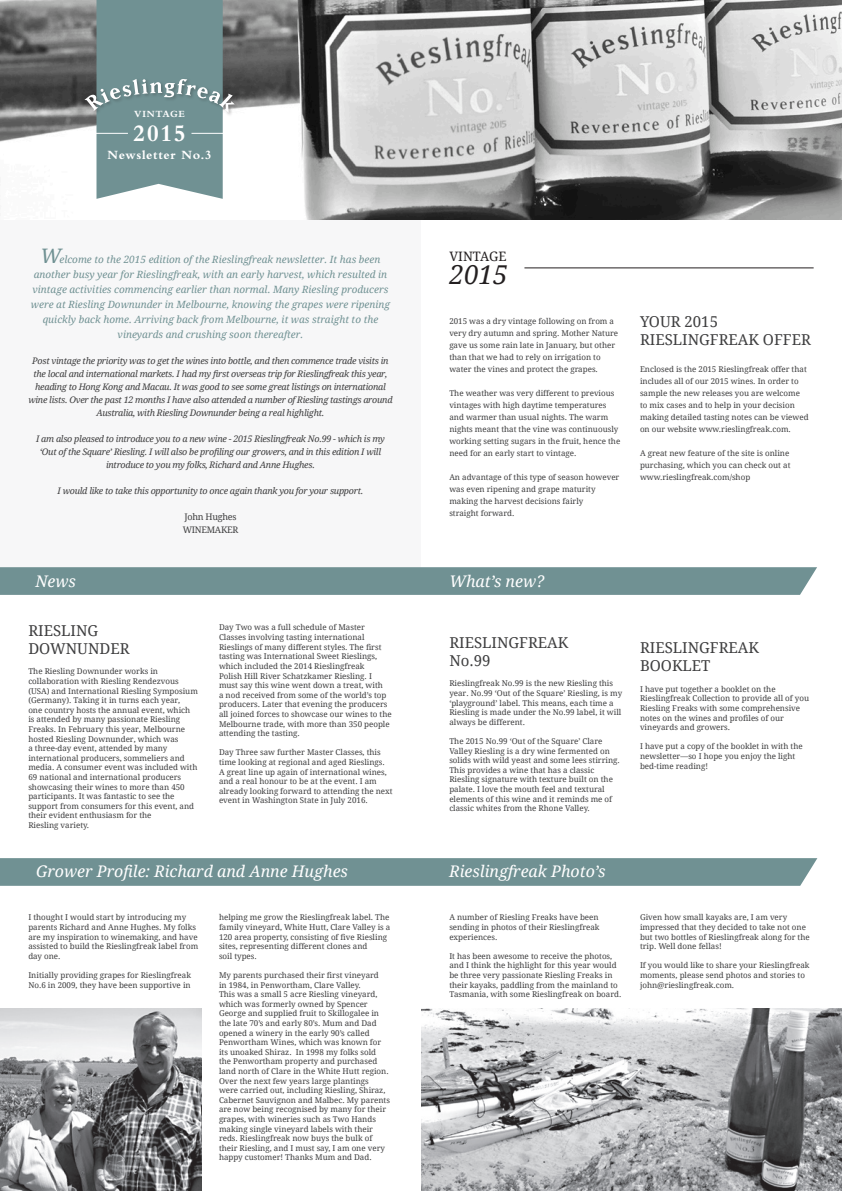
<style>
.page{position:relative;width:842px;height:1191px;background:#fff}
.page>*{position:absolute;margin:0;border:0;box-sizing:border-box;transform-origin:0 0}
.t1{font:italic 26px "Droid Serif";color:#231f20}
.t2{font:700 24.7px "Bembo Std";color:#fff}
.t3{font:italic 16px "Droid Serif";color:#fff}
.t4{font:15px/18px "Droid Serif";color:#3e3e3f}
.t5{font:700 13.1px "Bembo Std";letter-spacing:.05em;color:#fff}
.t6{font:13px "Droid Serif";color:#231f20}
.t7{font:italic 10px/15px "Droid Serif";color:#709193;text-align:center}
.t8{font:700 9.9px "Bembo Std";letter-spacing:.075em;color:#fff}
.t9{font:italic 9px/13px "Droid Serif";letter-spacing:-.03em;color:#3e3e3f;text-align:center}
.t10{font:9px "Droid Serif";letter-spacing:-.03em;color:#3e3e3f}
.t11{font:8px/9.6px "Droid Serif";color:#3e3e3f}
.s1{font-size:20px}
</style>
<div class="page">
<img style="left:421px;top:1008px;width:421px;height:183px">
<div style="left:0;top:0;width:421px;height:575px;background:#f7f7f8"></div>
<img style="left:0;top:0;width:842px;height:220px">
<svg style="left:0;top:567px;width:817px;height:28px"></svg>
<hr style="left:524px;top:268px;width:290px;height:1px;background:#231f20">
<div style="left:0;top:858px;width:817px;height:27px;background:#709193"></div>
<div style="left:84px;top:78px;width:155px;height:39px;background:#231f20;opacity:.3"></div>
<svg style="left:84px;top:0;width:151px;height:202px"></svg>
<img style="left:0;top:1008px;width:202px;height:183px">
<p class="t8" style="left:134px;top:108px;width:52px">VINTAGE</p>
<p class="t2" style="left:133px;top:119px;width:54px">2015</p>
<p class="t5" style="left:108px;top:147px;width:106px">Newsletter No.3</p>
<p class="t7" style="left:31px;top:252px;width:361px"><span class="s1">W</span>elcome to the 2015 edition of the Rieslingfreak newsletter. It has been another busy year for Rieslingfreak, with an early harvest, which resulted in vintage activities commencing earlier than normal. Many Riesling producers were at Riesling Downunder in Melbourne, knowing the grapes were ripening quickly back home. Arriving back from Melbourne, it was straight to the vineyards and crushing soon thereafter.</p>
<p class="t9" style="left:28px;top:354px;width:366px">Post vintage the priority was to get the wines into bottle, and then commence trade visits in the local and international markets. I had my first overseas trip for Rieslingfreak this year, heading to Hong Kong and Macau. It was good to see some great listings on international wine lists. Over the past 12 months I have also attended a number of Riesling tastings around Australia, with Riesling Downunder being a real highlight.</p>
<p class="t9" style="left:36px;top:432px;width:350px">I am also pleased to introduce you to a new wine - 2015 Rieslingfreak No.99 - which is my ‘Out of the Square’ Riesling. I will also be profiling our growers, and in this edition I will introduce to you my folks, Richard and Anne Hughes.</p>
<p class="t9" style="left:58px;top:484px;width:307px">I would like to take this opportunity to once again thank you for your support.</p>
<p class="t10" style="left:185px;top:511px;width:53px">John Hughes</p>
<p class="t10" style="left:183px;top:524px;width:57px">WINEMAKER</p>
<p class="t6" style="left:449px;top:247px;width:58px">VINTAGE</p>
<p class="t1" style="left:449px;top:257px;width:60px">2015</p>
<p class="t11" style="left:449px;top:315px;width:170px;line-height:12px">2015 was a dry vintage following on from a very dry autumn and spring. Mother Nature gave us some rain late in January, but other than that we had to rely on irrigation to water the vines and protect the grapes.</p>
<p class="t11" style="left:449px;top:387px;width:172px;line-height:12px">The weather was very different to previous vintages with high daytime temperatures and warmer than usual nights. The warm nights meant that the vine was continuously working setting sugars in the fruit, hence the need for an early start to vintage.</p>
<p class="t11" style="left:449px;top:471px;width:172px;line-height:12px">An advantage of this type of season however was even ripening and grape maturity making the harvest decisions fairly<br>straight forward.</p>
<p class="t3" style="left:35px;top:570px;width:42px">News</p>
<p class="t3" style="left:449px;top:570px;width:96px">What’s new?</p>
<p class="t4" style="left:28px;top:621px;width:103px">RIESLING<br>DOWNUNDER</p>
<p class="t11" style="left:28px;top:666px;width:171px">The Riesling Downunder works in collaboration with Riesling Rendezvous (USA) and International Riesling Symposium (Germany). Taking it in turns each year,<br>one country hosts the annual event, which is attended by many passionate Riesling Freaks. In February this year, Melbourne hosted Riesling Downunder, which was<br>a three-day event, attended by many international producers, sommeliers and media. A consumer event was included with 69 national and international producers showcasing their wines to more than 450 participants. It was fantastic to see the support from consumers for this event, and their evident enthusiasm for the<br>Riesling variety.</p>
<p class="t11" style="left:219px;top:622px;width:174px">Day Two was a full schedule of Master Classes involving tasting international Rieslings of many different styles. The first tasting was International Sweet Rieslings, which included the 2014 Rieslingfreak<br>Polish Hill River Schatzkamer Riesling. I must say this wine went down a treat, with<br>a nod received from some of the world’s top producers. Later that evening the producers all joined forces to showcase our wines to the Melbourne trade, with more than 350 people attending the tasting.</p>
<p class="t11" style="left:219px;top:747px;width:175px">Day Three saw further Master Classes, this time looking at regional and aged Rieslings.<br>A great line up again of international wines, and a real honour to be at the event. I am already looking forward to attending the next event in Washington State in July 2016.</p>
<p class="t4" style="left:449px;top:633px;width:120px">RIESLINGFREAK<br>No.99</p>
<p class="t11" style="left:449px;top:678px;width:174px">Rieslingfreak No.99 is the new Riesling this year. No.99 ‘Out of the Square’ Riesling, is my ‘playground’ label. This means, each time a Riesling is made under the No.99 label, it will always be different.</p>
<p class="t11" style="left:449px;top:736px;width:172px">The 2015 No.99 ‘Out of the Square’ Clare Valley Riesling is a dry wine fermented on solids with wild yeast and some lees stirring.<br>This provides a wine that has a classic Riesling signature with texture built on the palate. I love the mouth feel and textural elements of this wine and it reminds me of classic whites from the Rhone Valley.</p>
<p class="t3" style="left:36px;top:860px;width:313px">Grower Profile: Richard and Anne Hughes</p>
<p class="t3" style="left:449px;top:860px;width:158px">Rieslingfreak Photo’s</p>
<p class="t11" style="left:28px;top:912px;width:171px">I thought I would start by introducing my parents Richard and Anne Hughes. My folks are my inspiration to winemaking, and have assisted to build the Rieslingfreak label from day one.</p>
<p class="t11" style="left:28px;top:970px;width:164px">Initially providing grapes for Rieslingfreak<br>No.6 in 2009, they have been supportive in</p>
<p class="t11" style="left:219px;top:912px;width:173px">helping me grow the Rieslingfreak label. The family vineyard, White Hutt, Clare Valley is a 120 area property, consisting of five Riesling sites, representing different clones and<br>soil types.</p>
<p class="t11" style="left:219px;top:970px;width:172px">My parents purchased their first vineyard<br>in 1984, in Penwortham, Clare Valley.<br>This was a small 5 acre Riesling vineyard, which was formerly owned by Spencer George and supplied fruit to Skillogalee in the late 70’s and early 80’s. Mum and Dad opened a winery in the early 90’s called Penwortham Wines, which was known for its unoaked Shiraz. In 1998 my folks sold the Penwortham property and purchased land north of Clare in the White Hutt region.<br>Over the next few years large plantings were carried out, including Riesling, Shiraz, Cabernet Sauvignon and Malbec. My parents are now being recognised by many for their grapes, with wineries such as Two Hands making single vineyard labels with their reds. Rieslingfreak now buys the bulk of their Riesling, and I must say, I am one very happy customer! Thanks Mum and Dad.</p>
<p class="t11" style="left:449px;top:912px;width:152px;text-align:justify">A number of Riesling Freaks have been sending in photos of their Rieslingfreak experiences.</p>
<p class="t11" style="left:449px;top:951px;width:174px">It has been awesome to receive the photos, and I think the highlight for this year would be three very passionate Riesling Freaks in their kayaks, paddling from the mainland to Tasmania, with some Rieslingfreak on board.</p>
<p class="t4" style="left:640px;top:312px;width:172px">YOUR 2015<br>RIESLINGFREAK OFFER</p>
<p class="t11" style="left:640px;top:363px;width:170px;line-height:12px">Enclosed is the 2015 Rieslingfreak offer that includes all of our 2015 wines. In order to sample the new releases you are welcome to mix cases and to help in your decision making detailed tasting notes can be viewed on our website www.rieslingfreak.com.</p>
<p class="t11" style="left:640px;top:447px;width:152px;line-height:12px">A great new feature of the site is online purchasing, which you can check out at www.rieslingfreak.com/shop</p>
<p class="t4" style="left:640px;top:638px;width:120px">RIESLINGFREAK<br>BOOKLET</p>
<p class="t11" style="left:640px;top:684px;width:171px">I have put together a booklet on the Rieslingfreak Collection to provide all of you Riesling Freaks with some comprehensive notes on the wines and profiles of our vineyards and growers.</p>
<p class="t11" style="left:640px;top:741px;width:164px">I have put a copy of the booklet in with the newsletter—so I hope you enjoy the light bed-time reading!</p>
<p class="t11" style="left:640px;top:912px;width:171px">Given how small kayaks are, I am very impressed that they decided to take not one but two bottles of Rieslingfreak along for the trip. Well done fellas!</p>
<p class="t11" style="left:640px;top:960px;width:171px">If you would like to share your Rieslingfreak moments, please send photos and stories to john@rieslingfreak.com.</p>
</div>
